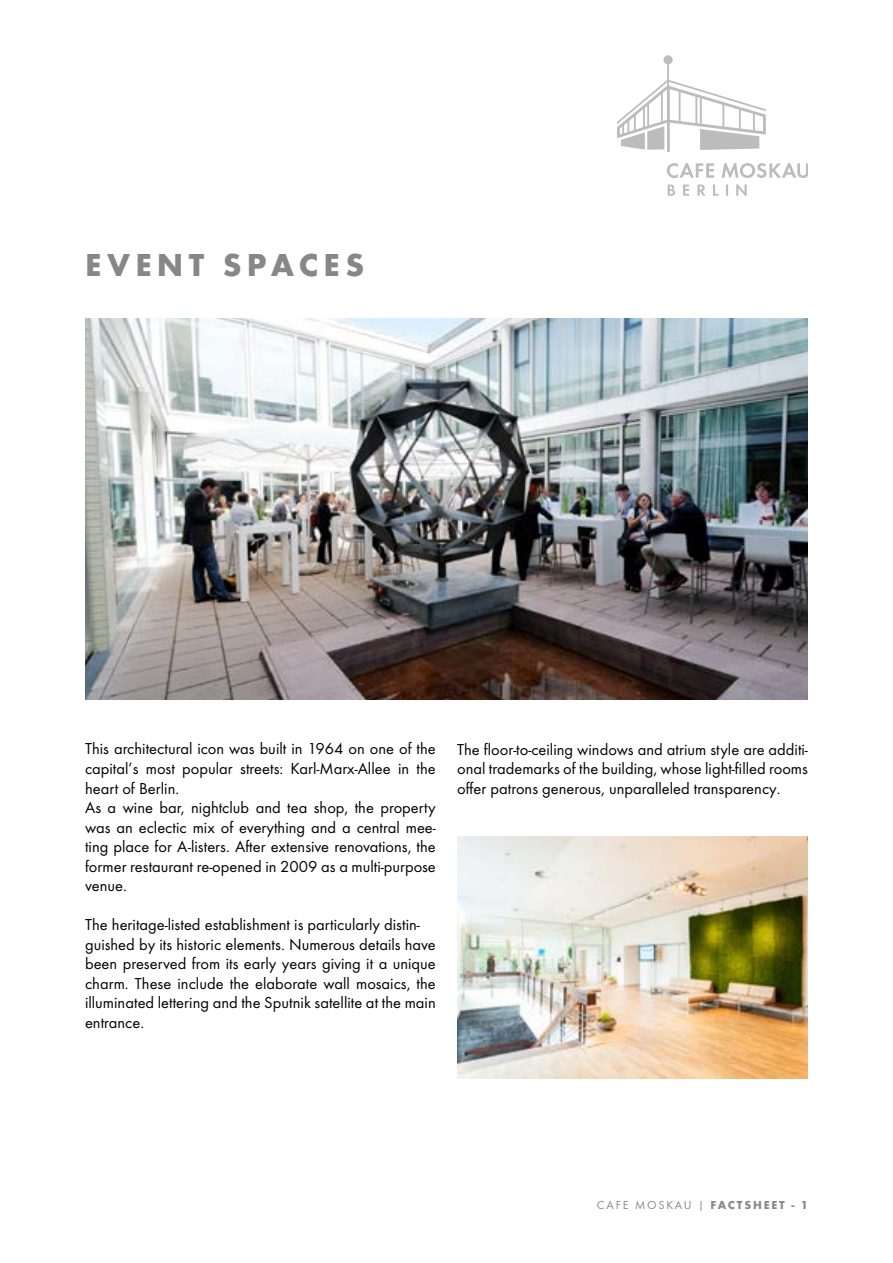
<style>
.page{position:relative;width:893px;height:1263px;background:#fff}
.page>*{position:absolute;margin:0;border:0;box-sizing:border-box;transform-origin:0 0}
.t1{font:700 33px "Function Pro";letter-spacing:.16em;color:#878787}
.t2{font:16.5px/19.5px "Function Pro";color:#000}
.t3{font:12px "Function Pro";letter-spacing:.15em;color:#8a8989}
.s1{font-weight:700}
</style>
<div class="page">
<img style="left:85px;top:319px;width:723px;height:380px">
<svg style="left:667px;top:163px;width:141px;height:15px"></svg>
<svg style="left:668px;top:184px;width:79px;height:11px"></svg>
<hr style="left:667px;top:62px;width:2px;height:27px;background:#bdbcbc">
<div style="left:663px;top:55px;width:10px;height:9px;background:#bdbcbc;border-radius:50%"></div>
<hr style="left:667px;top:88px;width:3px;height:64px;background:#bdbcbc">
<svg style="left:617px;top:80px;width:149px;height:70px"></svg>
<img style="left:457px;top:836px;width:351px;height:242px">
<h1 class="t1" style="left:85px;top:245px;width:281px">EVENT SPACES</h1>
<p class="t2" style="left:85px;top:739px;width:352px">This architectural icon was built in 1964 on one of the capital’s most popular streets: Karl-Marx-Allee in the heart of Berlin.<br>As a wine bar, nightclub and tea shop, the property was an eclectic mix of everything and a central mee&shy;ting place for A-listers. After extensive renovations, the former restaurant re-opened in 2009 as a multi-purpose venue.</p>
<p class="t2" style="left:85px;top:915px;width:352px">The heritage-listed establishment is particularly distin&shy;guished by its historic elements. Numerous details have been preserved from its early years giving it a unique charm. These include the elaborate wall mosaics, the illuminated lettering and the Sputnik satellite at the main entrance.</p>
<p class="t2" style="left:457px;top:739px;width:352px;text-align:justify">The floor-to-ceiling windows and atrium style are additi&shy;onal trademarks of the building, whose light-filled rooms offer patrons generous, unparalleled transparency.</p>
<p class="t3" style="left:597px;top:1198px;width:212px">CAFE MOSKAU | <span class="s1">FACTSHEET - 1</span></p>
</div>
